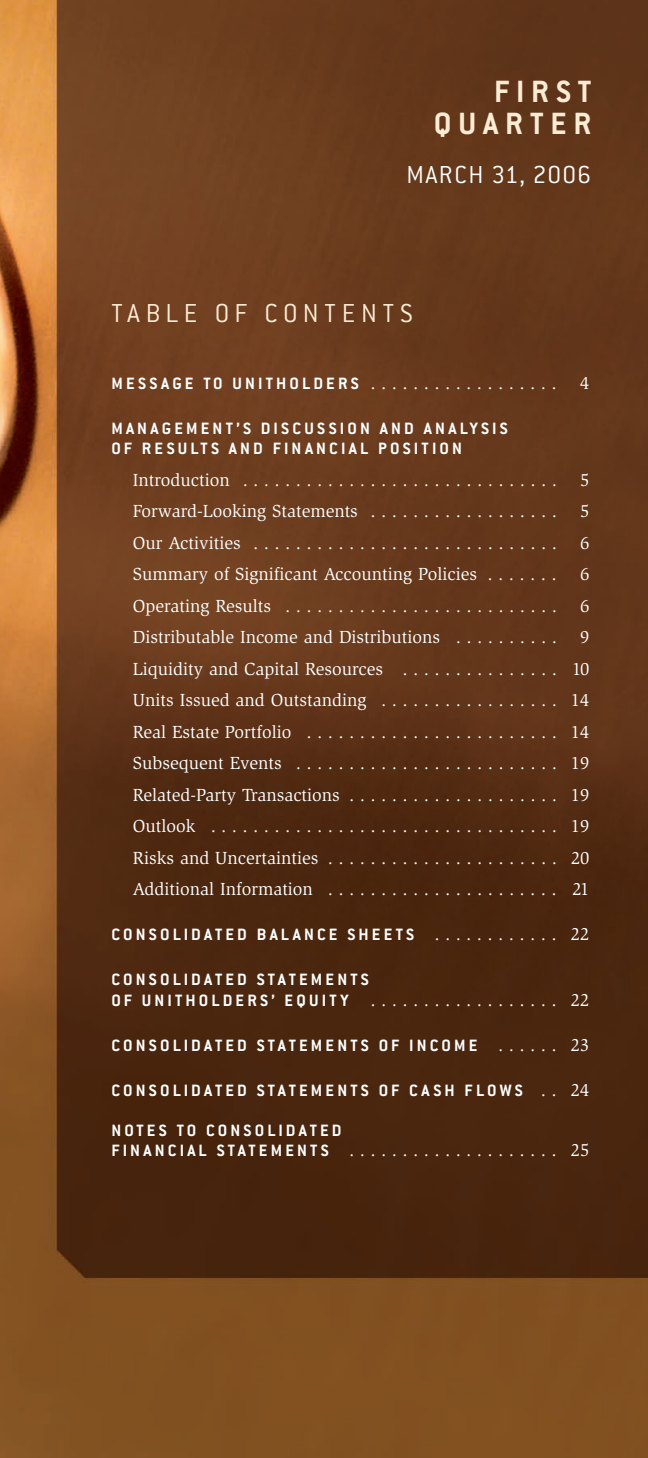
<style>
.page{position:relative;width:648px;height:1458px;background:#fff}
.page>*{position:absolute;margin:0;border:0;box-sizing:border-box;transform-origin:0 0}
.t1{font:700 33.75px/31.5px "Conduit ITC";letter-spacing:.205em;color:#feebd4;text-align:right}
.t2{font:300 28.57px "Conduit ITC";letter-spacing:.195em;color:#feebd4}
.t3{font:300 27px "Conduit ITC";letter-spacing:.05em;color:#fff}
.t4{font:18px/31.5px "Slimbach";color:#fff;text-align:justify}
.t5{font:700 18px/20.2px "Conduit ITC";letter-spacing:.175em;color:#fff}
.s1{font-family:"Slimbach";font-weight:400}
.s2{font-family:"Conduit ITC";font-weight:700}
</style>
<div class="page">
<img style="left:0;top:0;width:648px;height:1458px">
<h1 class="t1" style="left:434px;top:80px;width:159px">FIRST<br>QUARTER</h1>
<h3 class="t3" style="left:407px;top:166px;width:186px">MARCH 31, 2006</h3>
<h2 class="t2" style="left:111px;top:304px;width:303px">TABLE OF CONTENTS</h2>
<p class="t5" style="left:111px;top:375px;width:447px">MESSAGE TO UNITHOLDERS <span class="s1">..................</span></p>
<p class="t4" style="left:580px;top:369px;width:11px">4</p>
<p class="t5" style="left:111px;top:420px;width:398px">MANAGEMENT’S DISCUSSION AND ANALYSIS<br>OF RESULTS AND FINANCIAL POSITION</p>
<p class="t4" style="left:133px;top:465px;width:426px">Introduction . . . . . . . . . . . . . . . . . . . . . . . . . . . . . .</p>
<p class="t4" style="left:580px;top:465px;width:11px">5</p>
<p class="t4" style="left:133px;top:497px;width:426px">Forward-Looking Statements . . . . . . . . . . . . . . . . . .</p>
<p class="t4" style="left:580px;top:497px;width:11px">5</p>
<p class="t4" style="left:133px;top:528px;width:426px">Our Activities . . . . . . . . . . . . . . . . . . . . . . . . . . . . .</p>
<p class="t4" style="left:580px;top:528px;width:11px">6</p>
<p class="t4" style="left:133px;top:560px;width:426px">Summary of Significant Accounting Policies . . . . . . .</p>
<p class="t4" style="left:580px;top:560px;width:11px">6</p>
<p class="t4" style="left:133px;top:591px;width:426px">Operating Results . . . . . . . . . . . . . . . . . . . . . . . . . .</p>
<p class="t4" style="left:580px;top:591px;width:11px">6</p>
<p class="t4" style="left:133px;top:623px;width:426px">Distributable Income and Distributions . . . . . . . . . .</p>
<p class="t4" style="left:133px;top:623px;width:458px;text-indent:447px">9<br>Liquidity and Capital Resources . . . . . . . . . . . . . . . 10<br>Units Issued and Outstanding . . . . . . . . . . . . . . . . . 14<br>Real Estate Portfolio . . . . . . . . . . . . . . . . . . . . . . . . 14<br>Subsequent Events . . . . . . . . . . . . . . . . . . . . . . . . . 19<br>Related-Party Transactions . . . . . . . . . . . . . . . . . . . . 19<br>Outlook . . . . . . . . . . . . . . . . . . . . . . . . . . . . . . . . . 19<br>Risks and Uncertainties . . . . . . . . . . . . . . . . . . . . . . 20<br>Additional Information . . . . . . . . . . . . . . . . . . . . . . 21</p>
<p class="t5" style="left:111px;top:927px;width:479px">CONSOLIDATED BALANCE SHEETS <span class="s1">. . . . . . . . . . . . 22</span></p>
<p class="t5" style="left:111px;top:972px;width:479px">CONSOLIDATED STATEMENTS<br>OF UNITHOLDERS’ EQUITY <span class="s1">.................. 22</span></p>
<p class="t5" style="left:111px;top:1037px;width:479px">CONSOLIDATED STATEMENTS OF INCOME <span class="s1">. . . . . . 23</span></p>
<p class="t5" style="left:111px;top:1082px;width:479px">CONSOLIDATED STATEMENTS OF CASH FLOWS <span class="s1">. . 24</span></p>
<p class="t5" style="left:111px;top:1122px;width:232px">NOTES TO CONSOLIDATED</p>
<p class="t4" style="left:111px;top:1136px;width:479px"><span class="s2">FINANCIAL STATEMENTS</span> .................... 25</p>
</div>
